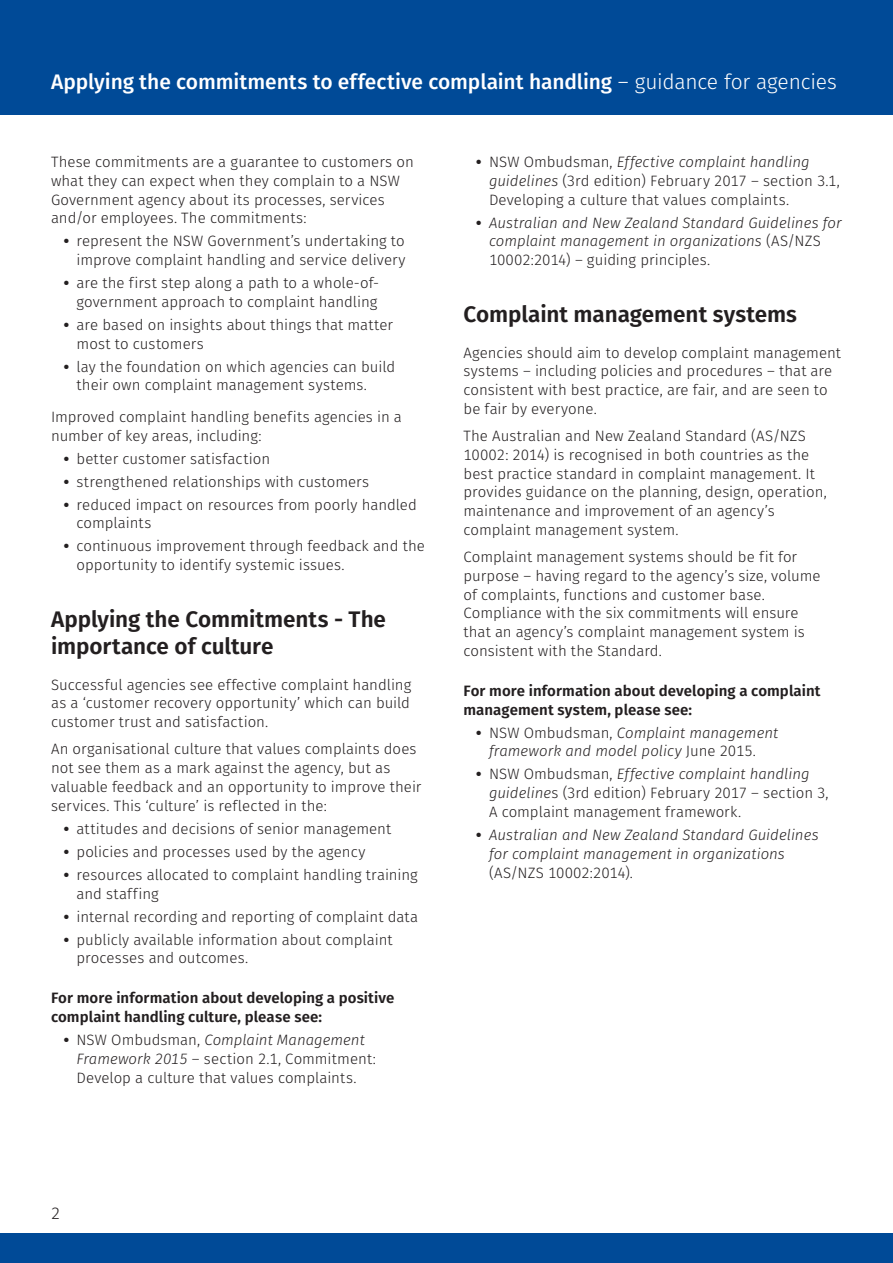
<style>
.page{position:relative;width:893px;height:1263px;background:#fff}
.page>*{position:absolute;margin:0;border:0;box-sizing:border-box;transform-origin:0 0}
.FS_GL_Heading_2{font:600 22.5px/27px "Fira Sans";letter-spacing:-.005em;color:#231f20}
.t1{font:500 21px "Fira Sans";letter-spacing:-.005em;color:#fff}
.t2{font:300 16.5px "Fira Sans";color:#231f20}
.FS_GL_Body_text{font:300 15px/18.8px "Fira Sans";color:#231f20}
.t3{font:italic 300 15px/18.8px "Fira Sans";color:#231f20}
.more_info{font:600 15px/18.8px "Fira Sans";letter-spacing:.005em;color:#231f20}
.s1{font-weight:300}
.s2{font-weight:800}
.s3{font-style:italic}
.s4{font-weight:800;font-style:normal}
.s5{font-style:normal}
</style>
<div class="page">
<div style="left:0;top:0;width:893px;height:115px;background:#004a97"></div>
<div style="left:0;top:1233px;width:893px;height:30px;background:#004a97"></div>
<h2 class="t1" style="left:51px;top:65px;width:787px">Applying the commitments to effective complaint handling <span class="s1">– guidance for agencies</span></h2>
<p class="FS_GL_Body_text" style="left:51px;top:152px;width:364px">These commitments are a guarantee to customers on what they can expect when they complain to a NSW Government agency about its processes, services and/or employees. The commitments:</p>
<p class="FS_GL_Body_text" style="left:64px;top:232px;width:343px;text-align:right"><span class="s2">•</span> represent the NSW Government’s undertaking to improve complaint handling and service delivery</p>
<p class="FS_GL_Body_text" style="left:64px;top:273px;width:317px;text-align:right"><span class="s2">•</span> are the first step along a path to a whole-of&shy;government approach to complaint handling</p>
<p class="FS_GL_Body_text" style="left:77px;top:315px;width:318px;text-indent:-13px"><span class="s2">•</span> are based on insights about things that matter most to customers</p>
<p class="FS_GL_Body_text" style="left:77px;top:357px;width:320px;text-indent:-13px"><span class="s2">•</span> lay the foundation on which agencies can build their own complaint management systems.</p>
<p class="FS_GL_Body_text" style="left:51px;top:407px;width:352px">Improved complaint handling benefits agencies in a number of key areas, including:</p>
<p class="FS_GL_Body_text" style="left:64px;top:449px;width:208px"><span class="s2">•</span> better customer satisfaction</p>
<p class="FS_GL_Body_text" style="left:64px;top:472px;width:307px"><span class="s2">•</span> strengthened relationships with customers</p>
<p class="FS_GL_Body_text" style="left:77px;top:495px;width:342px;text-indent:-13px"><span class="s2">•</span> reduced impact on resources from poorly handled complaints</p>
<p class="FS_GL_Body_text" style="left:77px;top:537px;width:350px;text-indent:-13px"><span class="s2">•</span> continuous improvement through feedback and the opportunity to identify systemic issues.</p>
<p class="FS_GL_Heading_2" style="left:51px;top:604px;width:337px">Applying the Commitments - The importance of culture</p>
<p class="FS_GL_Body_text" style="left:51px;top:675px;width:362px;text-align:justify">Successful agencies see effective complaint handling as a ‘customer recovery opportunity’ which can build customer trust and satisfaction.</p>
<p class="FS_GL_Body_text" style="left:51px;top:740px;width:372px">An organisational culture that values complaints does not see them as a mark against the agency, but as valuable feedback and an opportunity to improve their services. This ‘culture’ is reflected in the:</p>
<p class="FS_GL_Body_text" style="left:64px;top:819px;width:329px"><span class="s2">•</span> attitudes and decisions of senior management</p>
<p class="FS_GL_Body_text" style="left:64px;top:842px;width:303px"><span class="s2">•</span> policies and processes used by the agency</p>
<p class="FS_GL_Body_text" style="left:77px;top:865px;width:343px;text-indent:-13px"><span class="s2">•</span> resources allocated to complaint handling training and staffing</p>
<p class="FS_GL_Body_text" style="left:64px;top:907px;width:356px"><span class="s2">•</span> internal recording and reporting of complaint data</p>
<p class="FS_GL_Body_text" style="left:77px;top:930px;width:318px;text-indent:-13px"><span class="s2">•</span> publicly available information about complaint processes and outcomes.</p>
<p class="more_info" style="left:51px;top:988px;width:345px">For more information about developing a positive complaint handling culture, please see:</p>
<p class="FS_GL_Body_text" style="left:77px;top:1030px;width:301px;text-indent:-13px"><span class="s2">•</span> NSW Ombudsman, <span class="s3">Complaint Management<br>Framework 2015</span> – section 2.1, Commitment:<br>Develop a culture that values complaints.</p>
<p class="FS_GL_Body_text" style="left:489px;top:152px;width:352px;text-indent:-13px"><span class="s2">•</span> NSW Ombudsman, <span class="s3">Effective complaint handling guidelines</span> (3rd edition) February 2017 – section 3.1,<br>Developing a culture that values complaints.</p>
<p class="t3" style="left:489px;top:213px;width:354px;text-indent:-13px"><span class="s4">•</span> Australian and New Zealand Standard Guidelines for complaint management in organizations <span class="s5">(AS/NZS<br>10002:2014) – guiding principles.</span></p>
<p class="FS_GL_Heading_2" style="left:463px;top:299px;width:335px">Complaint management systems</p>
<p class="FS_GL_Body_text" style="left:463px;top:343px;width:379px">Agencies should aim to develop complaint management systems – including policies and procedures – that are consistent with best practice, are fair, and are seen to be fair by everyone.</p>
<p class="FS_GL_Body_text" style="left:463px;top:426px;width:365px">The Australian and New Zealand Standard (AS/NZS 10002: 2014) is recognised in both countries as the best practice standard in complaint management. It provides guidance on the planning, design, operation, maintenance and improvement of an agency’s complaint management system.</p>
<p class="FS_GL_Body_text" style="left:463px;top:547px;width:359px">Complaint management systems should be fit for purpose – having regard to the agency’s size, volume of complaints, functions and customer base.<br>Compliance with the six commitments will ensure that an agency’s complaint management system is consistent with the Standard.</p>
<p class="more_info" style="left:463px;top:680px;width:359px">For more information about developing a complaint management system, please see:</p>
<p class="t3" style="left:489px;top:723px;width:291px;text-indent:-13px"><span class="s4">•</span> <span class="s5">NSW Ombudsman,</span> Complaint management framework and model policy <span class="s5">June 2015.</span></p>
<p class="FS_GL_Body_text" style="left:489px;top:765px;width:341px;text-indent:-13px"><span class="s2">•</span> NSW Ombudsman, <span class="s3">Effective complaint handling guideline</span>s (3rd edition) February 2017 – section 3,<br>A complaint management framework.</p>
<p class="t3" style="left:489px;top:825px;width:331px;text-indent:-13px"><span class="s4">•</span> Australian and New Zealand Standard Guidelines for complaint management in organizations <span class="s5">(AS/NZS 10002:2014).</span></p>
<p class="t2" style="left:51px;top:1201px;width:11px">2</p>
</div>
